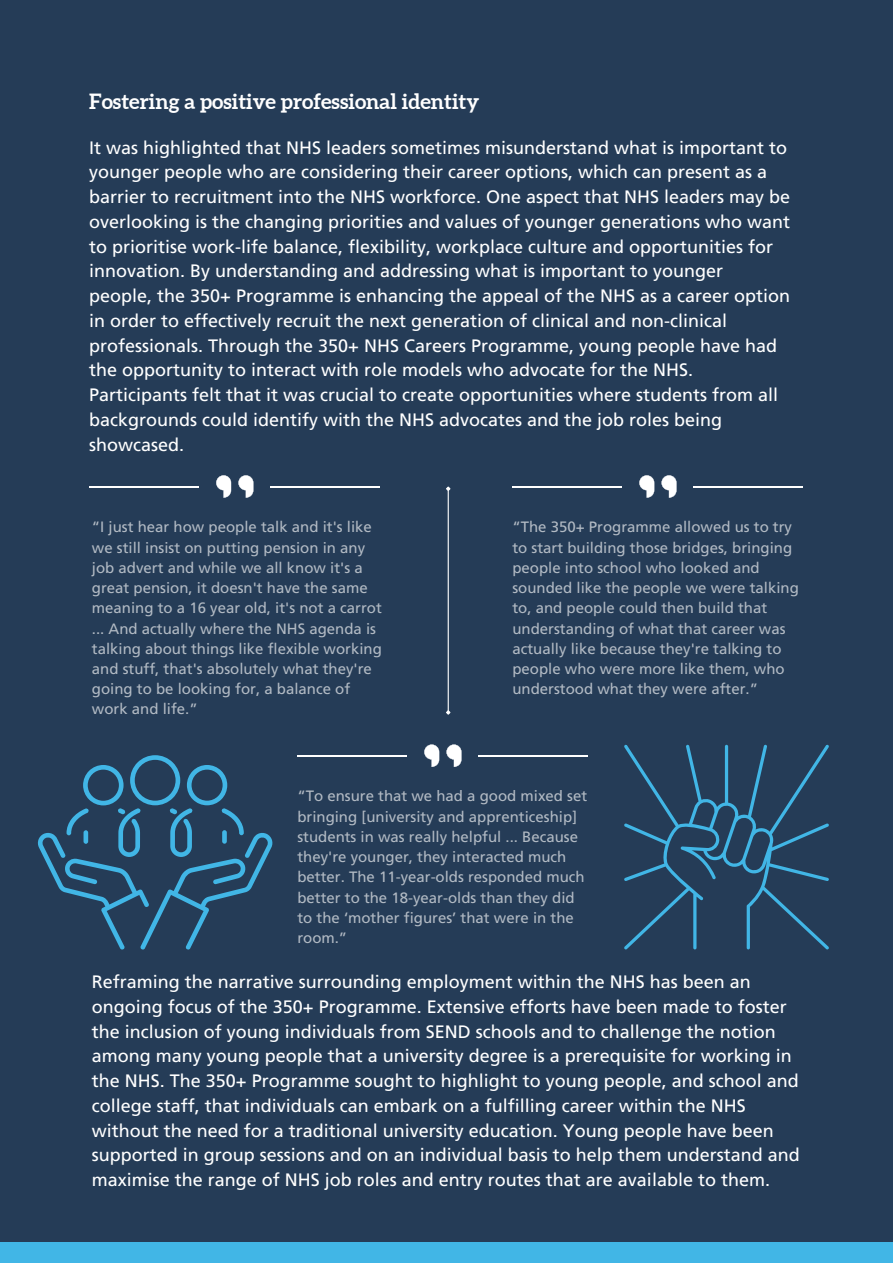
<style>
.page{position:relative;width:893px;height:1264px;background:#fff}
.page>*{position:absolute;margin:0;border:0;box-sizing:border-box;transform-origin:0 0}
.t1{font:700 21px "Aleo";color:#fff}
.t2{font:18px/24.8px "Frutiger LT Std";color:#fff}
.t3{font:15px/20.2px "Frutiger LT Std";color:#fff}
</style>
<div class="page">
<div style="left:0;top:0;width:892px;height:1262px;background:#253c57"></div>
<div style="left:0;top:1242px;width:892px;height:20px;background:#41b6e6"></div>
<svg style="left:216px;top:475px;width:15px;height:22px"></svg>
<svg style="left:238px;top:475px;width:15px;height:22px"></svg>
<hr style="left:270px;top:485px;width:110px;height:2px;background:#fff">
<hr style="left:90px;top:485px;width:109px;height:2px;background:#fff">
<svg style="left:639px;top:475px;width:15px;height:22px"></svg>
<svg style="left:661px;top:475px;width:15px;height:22px"></svg>
<hr style="left:693px;top:485px;width:109px;height:2px;background:#fff">
<hr style="left:513px;top:485px;width:109px;height:2px;background:#fff">
<svg style="left:424px;top:744px;width:15px;height:23px"></svg>
<svg style="left:446px;top:744px;width:15px;height:23px"></svg>
<hr style="left:478px;top:755px;width:110px;height:1px;background:#fff">
<hr style="left:298px;top:755px;width:109px;height:1px;background:#fff">
<hr style="left:447px;top:490px;width:2px;height:221px;background:#fff">
<svg style="left:446px;top:709px;width:5px;height:6px"></svg>
<svg style="left:446px;top:486px;width:5px;height:6px"></svg>
<svg style="left:624px;top:744px;width:204px;height:205px"></svg>
<svg style="left:38px;top:755px;width:234px;height:194px"></svg>
<p class="t1" style="left:89px;top:89px;width:391px">Fostering a positive professional identity</p>
<p class="t2" style="left:89px;top:137px;width:702px">It was highlighted that NHS leaders sometimes misunderstand what is important to younger people who are considering their career options, which can present as a barrier to recruitment into the NHS workforce. One aspect that NHS leaders may be overlooking is the changing priorities and values of younger generations who want to prioritise work-life balance, flexibility, workplace culture and opportunities for innovation. By understanding and addressing what is important to younger people, the 350+ Programme is enhancing the appeal of the NHS as a career option in order to effectively recruit the next generation of clinical and non-clinical professionals. Through the 350+ NHS Careers Programme, young people have had the opportunity to interact with role models who advocate for the NHS.<br>Participants felt that it was crucial to create opportunities where students from all backgrounds could identify with the NHS advocates and the job roles being showcased.</p>
<p class="t3" style="left:92px;top:518px;width:291px">“I just hear how people talk and it's like we still insist on putting pension in any job advert and while we all know it's a great pension, it doesn't have the same meaning to a 16 year old, it's not a carrot ... And actually where the NHS agenda is talking about things like flexible working and stuff, that's absolutely what they're going to be looking for, a balance of work and life.”</p>
<p class="t3" style="left:512px;top:518px;width:288px">“The 350+ Programme allowed us to try to start building those bridges, bringing people into school who looked and sounded like the people we were talking to, and people could then build that understanding of what that career was actually like because they're talking to people who were more like them, who understood what they were after.”</p>
<p class="t3" style="left:297px;top:787px;width:291px">“To ensure that we had a good mixed set bringing [university and apprenticeship] students in was really helpful ... Because they're younger, they interacted much better. The 11-year-olds responded much better to the 18-year-olds than they did to the ‘mother figures’ that were in the room.”</p>
<p class="t2" style="left:92px;top:971px;width:709px">Reframing the narrative surrounding employment within the NHS has been an ongoing focus of the 350+ Programme. Extensive efforts have been made to foster the inclusion of young individuals from SEND schools and to challenge the notion among many young people that a university degree is a prerequisite for working in the NHS. The 350+ Programme sought to highlight to young people, and school and college staff, that individuals can embark on a fulfilling career within the NHS without the need for a traditional university education. Young people have been supported in group sessions and on an individual basis to help them understand and maximise the range of NHS job roles and entry routes that are available to them.</p>
</div>
